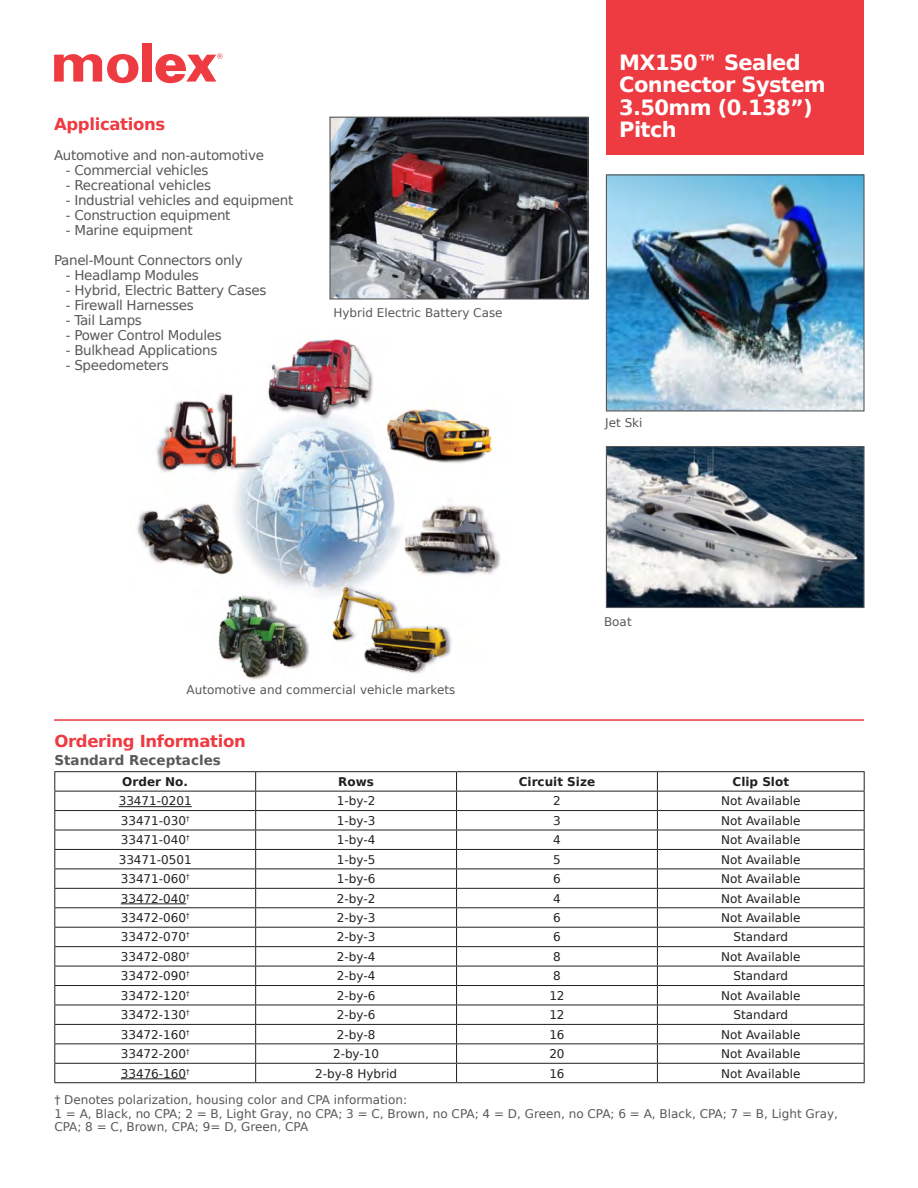
<style>
.page{position:relative;width:918px;height:1188px;background:#fff}
.page>*{position:absolute;margin:0;border:0;box-sizing:border-box;transform-origin:0 0}
.product_name{font:700 21px/22.5px "Bitstream Vera Sans";letter-spacing:-.03em;color:#fff}
.subhead_red{font:700 16.5px "Bitstream Vera Sans";letter-spacing:-.02em;color:#ee3a41}
.text_body{font:13.5px "Bitstream Vera Sans";letter-spacing:-.025em;color:#57585a}
.subhead_specificatio{font:700 13.5px "Bitstream Vera Sans";color:#57585a}
.table_text{font:12px "Bitstream Vera Sans";color:#231f20}
.footnote{font:12px/13.5px "Bitstream Vera Sans";color:#57585a}
.table_heads{font:700 12px "Bitstream Vera Sans";color:#231f20}
</style>
<div class="page">
<div style="left:142px;top:43px;width:9px;height:39px;background:#ee3a41"></div>
<svg style="left:54px;top:54px;width:84px;height:29px"></svg>
<svg style="left:155px;top:53px;width:68px;height:30px"></svg>
<div style="left:606px;top:0;width:258px;height:154px;background:#ee3a41"></div>
<img style="left:137px;top:339px;width:364px;height:341px">
<hr style="left:54px;top:719px;width:810px;height:2px;background:#ee3a41">
<img style="left:331px;top:119px;width:256px;height:179px">
<div style="left:329px;top:117px;width:260px;height:183px;border:1px solid #57585a"></div>
<img style="left:608px;top:176px;width:255px;height:234px">
<div style="left:606px;top:174px;width:259px;height:238px;border:1px solid #57585a"></div>
<img style="left:608px;top:448px;width:255px;height:158px">
<div style="left:606px;top:446px;width:259px;height:162px;border:1px solid #57585a"></div>
<hr style="left:54px;top:771px;width:202px;height:1px;background:#231f20">
<hr style="left:256px;top:771px;width:201px;height:1px;background:#231f20">
<hr style="left:457px;top:771px;width:200px;height:1px;background:#231f20">
<hr style="left:657px;top:771px;width:208px;height:1px;background:#231f20">
<svg style="left:54px;top:772px;width:811px;height:310px"></svg>
<hr style="left:54px;top:1082px;width:202px;height:1px;background:#231f20">
<hr style="left:256px;top:1082px;width:201px;height:1px;background:#231f20">
<hr style="left:457px;top:1082px;width:200px;height:1px;background:#231f20">
<hr style="left:657px;top:1082px;width:208px;height:1px;background:#231f20">
<hr style="left:119px;top:806px;width:73px;height:1px;background:#231f20">
<hr style="left:121px;top:903px;width:65px;height:1px;background:#231f20">
<hr style="left:121px;top:1078px;width:65px;height:1px;background:#231f20">
<p class="subhead_red" style="left:54px;top:114px;width:113px">Applications</p>
<p class="text_body" style="left:54px;top:147px;width:212px">Automotive and non-automotive</p>
<p class="text_body" style="left:66px;top:162px;width:144px">- Commercial vehicles</p>
<p class="text_body" style="left:66px;top:177px;width:147px">- Recreational vehicles</p>
<p class="text_body" style="left:66px;top:192px;width:229px">- Industrial vehicles and equipment</p>
<p class="text_body" style="left:66px;top:207px;width:166px">- Construction equipment</p>
<p class="text_body" style="left:66px;top:222px;width:128px">- Marine equipment</p>
<p class="text_body" style="left:54px;top:252px;width:190px">Panel-Mount Connectors only</p>
<p class="text_body" style="left:66px;top:267px;width:134px">- Headlamp Modules</p>
<p class="text_body" style="left:66px;top:282px;width:202px">- Hybrid, Electric Battery Cases</p>
<p class="text_body" style="left:66px;top:297px;width:129px">- Firewall Harnesses</p>
<p class="text_body" style="left:66px;top:312px;width:78px">- Tail Lamps</p>
<p class="text_body" style="left:66px;top:327px;width:158px">- Power Control Modules</p>
<p class="text_body" style="left:66px;top:342px;width:153px">- Bulkhead Applications</p>
<p class="text_body" style="left:66px;top:357px;width:104px">- Speedometers</p>
<p class="footnote" style="left:333px;top:306px;width:171px">Hybrid Electric Battery Case</p>
<p class="footnote" style="left:187px;top:683px;width:270px">Automotive and commercial vehicle markets</p>
<p class="product_name" style="left:619px;top:51px;width:208px">MX150™ Sealed<br>Connector System<br>3.50mm (0.138”)<br>Pitch</p>
<p class="footnote" style="left:605px;top:416px;width:39px">Jet Ski</p>
<p class="footnote" style="left:604px;top:615px;width:29px">Boat</p>
<p class="subhead_red" style="left:54px;top:732px;width:193px">Ordering Information</p>
<p class="subhead_specificatio" style="left:54px;top:753px;width:168px">Standard Receptacles</p>
<p class="table_heads" style="left:122px;top:775px;width:67px">Order No.</p>
<p class="table_heads" style="left:338px;top:775px;width:37px">Rows</p>
<p class="table_heads" style="left:519px;top:775px;width:78px">Circuit Size</p>
<p class="table_heads" style="left:733px;top:775px;width:58px">Clip Slot</p>
<p class="table_text" style="left:119px;top:794px;width:75px">33471-0201</p>
<p class="table_text" style="left:337px;top:794px;width:40px">1-by-2</p>
<p class="table_text" style="left:553px;top:794px;width:9px">2</p>
<p class="table_text" style="left:721px;top:794px;width:81px">Not Available</p>
<p class="table_text" style="left:121px;top:814px;width:70px">33471-030<sup>†</sup></p>
<p class="table_text" style="left:337px;top:814px;width:40px">1-by-3</p>
<p class="table_text" style="left:553px;top:814px;width:9px">3</p>
<p class="table_text" style="left:721px;top:814px;width:81px">Not Available</p>
<p class="table_text" style="left:121px;top:833px;width:70px">33471-040<sup>†</sup></p>
<p class="table_text" style="left:337px;top:833px;width:40px">1-by-4</p>
<p class="table_text" style="left:553px;top:833px;width:9px">4</p>
<p class="table_text" style="left:721px;top:833px;width:81px">Not Available</p>
<p class="table_text" style="left:119px;top:853px;width:75px">33471-0501</p>
<p class="table_text" style="left:337px;top:853px;width:40px">1-by-5</p>
<p class="table_text" style="left:553px;top:853px;width:9px">5</p>
<p class="table_text" style="left:721px;top:853px;width:81px">Not Available</p>
<p class="table_text" style="left:121px;top:872px;width:70px">33471-060<sup>†</sup></p>
<p class="table_text" style="left:337px;top:872px;width:40px">1-by-6</p>
<p class="table_text" style="left:553px;top:872px;width:9px">6</p>
<p class="table_text" style="left:721px;top:872px;width:81px">Not Available</p>
<p class="table_text" style="left:121px;top:891px;width:70px">33472-040<sup>†</sup></p>
<p class="table_text" style="left:337px;top:891px;width:40px">2-by-2</p>
<p class="table_text" style="left:553px;top:891px;width:9px">4</p>
<p class="table_text" style="left:721px;top:891px;width:81px">Not Available</p>
<p class="table_text" style="left:121px;top:911px;width:70px">33472-060<sup>†</sup></p>
<p class="table_text" style="left:337px;top:911px;width:40px">2-by-3</p>
<p class="table_text" style="left:553px;top:911px;width:9px">6</p>
<p class="table_text" style="left:721px;top:911px;width:81px">Not Available</p>
<p class="table_text" style="left:121px;top:930px;width:70px">33472-070<sup>†</sup></p>
<p class="table_text" style="left:337px;top:930px;width:40px">2-by-3</p>
<p class="table_text" style="left:553px;top:930px;width:9px">6</p>
<p class="table_text" style="left:734px;top:930px;width:56px">Standard</p>
<p class="table_text" style="left:121px;top:950px;width:70px">33472-080<sup>†</sup></p>
<p class="table_text" style="left:337px;top:950px;width:40px">2-by-4</p>
<p class="table_text" style="left:553px;top:950px;width:9px">8</p>
<p class="table_text" style="left:721px;top:950px;width:81px">Not Available</p>
<p class="table_text" style="left:121px;top:969px;width:70px">33472-090<sup>†</sup></p>
<p class="table_text" style="left:337px;top:969px;width:40px">2-by-4</p>
<p class="table_text" style="left:553px;top:969px;width:9px">8</p>
<p class="table_text" style="left:734px;top:969px;width:56px">Standard</p>
<p class="table_text" style="left:121px;top:989px;width:70px">33472-120<sup>†</sup></p>
<p class="table_text" style="left:337px;top:989px;width:40px">2-by-6</p>
<p class="table_text" style="left:549px;top:989px;width:17px">12</p>
<p class="table_text" style="left:721px;top:989px;width:81px">Not Available</p>
<p class="table_text" style="left:121px;top:1008px;width:70px">33472-130<sup>†</sup></p>
<p class="table_text" style="left:337px;top:1008px;width:40px">2-by-6</p>
<p class="table_text" style="left:549px;top:1008px;width:17px">12</p>
<p class="table_text" style="left:734px;top:1008px;width:56px">Standard</p>
<p class="table_text" style="left:121px;top:1028px;width:70px">33472-160<sup>†</sup></p>
<p class="table_text" style="left:337px;top:1028px;width:40px">2-by-8</p>
<p class="table_text" style="left:549px;top:1028px;width:17px">16</p>
<p class="table_text" style="left:721px;top:1028px;width:81px">Not Available</p>
<p class="table_text" style="left:121px;top:1047px;width:70px">33472-200<sup>†</sup></p>
<p class="table_text" style="left:333px;top:1047px;width:48px">2-by-10</p>
<p class="table_text" style="left:549px;top:1047px;width:17px">20</p>
<p class="table_text" style="left:721px;top:1047px;width:81px">Not Available</p>
<p class="table_text" style="left:121px;top:1066px;width:70px">33476-160<sup>†</sup></p>
<p class="table_text" style="left:315px;top:1066px;width:83px">2-by-8 Hybrid</p>
<p class="table_text" style="left:549px;top:1066px;width:17px">16</p>
<p class="table_text" style="left:721px;top:1066px;width:81px">Not Available</p>
<p class="footnote" style="left:54px;top:1093px;width:354px">† Denotes polarization, housing color and CPA information:</p>
<p class="footnote" style="left:54px;top:1107px;width:785px">1 = A, Black, no CPA; 2 = B, Light Gray, no CPA; 3 = C, Brown, no CPA; 4 = D, Green, no CPA; 6 = A, Black, CPA; 7 = B, Light Gray,<br>CPA; 8 = C, Brown, CPA; 9= D, Green, CPA</p>
</div>
